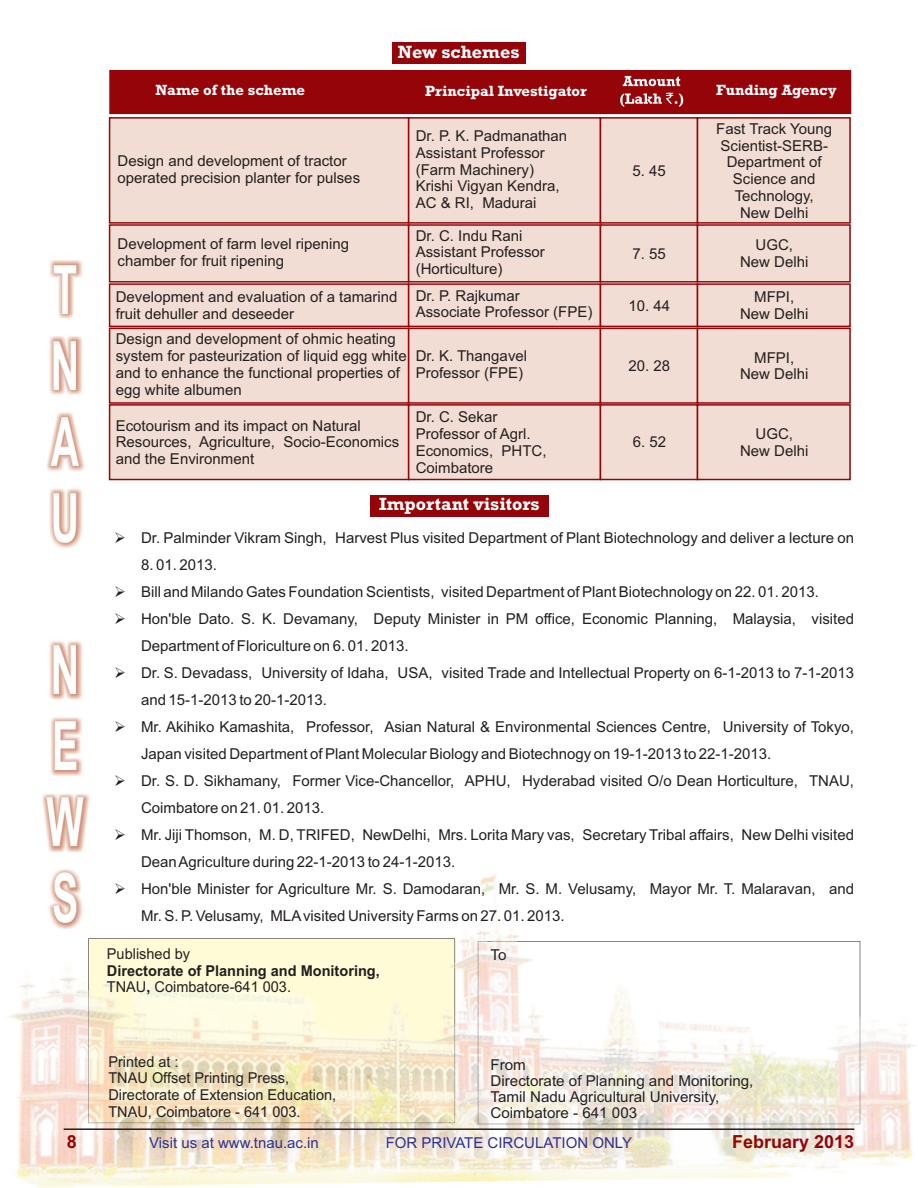
<style>
.page{position:relative;width:918px;height:1188px;background:#fff}
.page>*{position:absolute;margin:0;border:0;box-sizing:border-box;transform-origin:0 0}
.t1{font:700 68.1px/76.1px "Arial";color:#fff;text-align:justify;scale:.58 1}
.t2{font:700 18px "Rockwell";color:#fff}
.t3{font:700 18px "Arial";color:#940408}
.t4{font:15px/16.8px "Arial";color:#231f20}
.t5{font:700 15px/16.8px "Arial";color:#231f20}
.t6{font:700 15px "Rockwell";color:#fff}
.t7{font:15px "Arial";color:#2e3092}
.s1{font-weight:400}
</style>
<div class="page">
<img style="left:8px;top:874px;width:908px;height:313px">
<svg style="left:108px;top:70px;width:744px;height:411px;background:#e2bcb4"></svg>
<div style="left:370px;top:495px;width:178px;height:21px;background:#940408"></div>
<div style="left:392px;top:42px;width:134px;height:21px;background:#940408"></div>
<img style="left:42px;top:261px;width:49px;height:669px">
<hr style="left:64px;top:1128px;width:790px;height:2px;background:#231f20">
<svg style="left:115px;top:883px;width:10px;height:11px"></svg>
<p class="t2" style="left:398px;top:46px;width:123px">New schemes</p>
<p class="t6" style="left:155px;top:84px;width:151px">Name of the scheme</p>
<p class="t6" style="left:425px;top:85px;width:163px">Principal Investigator</p>
<p class="t6" style="left:716px;top:85px;width:122px">Funding Agency</p>
<h1 class="t1" style="left:51px;top:258px;width:51px">T N A U</h1>
<h1 class="t1" style="left:47px;top:638px;width:66px">N E W S</h1>
<p class="t4" style="left:118px;top:154px;width:244px">Design and development of tractor operated precision planter for pulses</p>
<p class="t4" style="left:416px;top:129px;width:153px">Dr. P. K. Padmanathan<br>Assistant Professor (Farm Machinery)<br>Krishi Vigyan Kendra,<br>AC &amp; RI, Madurai</p>
<p class="t4" style="left:118px;top:237px;width:233px">Development of farm level ripening chamber for fruit ripening</p>
<p class="t4" style="left:416px;top:228px;width:131px">Dr. C. Indu Rani<br>Assistant Professor (Horticulture)</p>
<p class="t4" style="left:633px;top:163px;width:35px">5. 45</p>
<p class="t4" style="left:716px;top:121px;width:117px;text-align:center">Fast Track Young<br>Scientist-SERB-<br>Department of<br>Science and<br>Technology,<br>New Delhi</p>
<p class="t4" style="left:633px;top:246px;width:35px">7. 55</p>
<p class="t4" style="left:740px;top:238px;width:70px;text-align:center">UGC,<br>New Delhi</p>
<p class="t4" style="left:116px;top:290px;width:283px">Development and evaluation of a tamarind fruit dehuller and deseeder</p>
<p class="t4" style="left:416px;top:288px;width:178px">Dr. P. Rajkumar<br>Associate Professor (FPE)</p>
<p class="t4" style="left:628px;top:298px;width:43px">10. 44</p>
<p class="t4" style="left:740px;top:290px;width:70px;text-align:center">MFPI,<br>New Delhi</p>
<p class="t4" style="left:116px;top:332px;width:292px">Design and development of ohmic heating system for pasteurization of liquid egg white and to enhance the functional properties of egg white albumen</p>
<p class="t4" style="left:416px;top:349px;width:113px">Dr. K. Thangavel<br>Professor (FPE)</p>
<p class="t4" style="left:628px;top:359px;width:43px">20. 28</p>
<p class="t4" style="left:740px;top:350px;width:70px;text-align:center">MFPI,<br>New Delhi</p>
<p class="t4" style="left:116px;top:418px;width:285px">Ecotourism and its impact on Natural<br>Resources, Agriculture, Socio-Economics and the Environment</p>
<p class="t4" style="left:416px;top:410px;width:132px">Dr. C. Sekar<br>Professor of Agrl.<br>Economics, PHTC,<br>Coimbatore</p>
<p class="t2" style="left:379px;top:497px;width:162px">Important visitors</p>
<p class="t4" style="left:633px;top:435px;width:35px">6. 52</p>
<p class="t4" style="left:740px;top:427px;width:70px;text-align:center">UGC,<br>New Delhi</p>
<p class="t4" style="left:114px;top:531px;width:742px">➢Dr. Palminder Vikram Singh, Harvest Plus visited Department of Plant Biotechnology and deliver a lecture on</p>
<p class="t4" style="left:141px;top:558px;width:77px">8. 01. 2013.</p>
<p class="t4" style="left:141px;top:580px;width:715px;line-height:27px">Bill and Milando Gates Foundation Scientists, visited Department of Plant Biotechnology on 22. 01. 2013.<br>Hon'ble Dato. S. K. Devamany, Deputy Minister in PM office, Economic Planning, Malaysia, visited</p>
<p class="t4" style="left:141px;top:634px;width:715px;line-height:27px">Department of Floriculture on 6. 01. 2013.<br>Dr. S. Devadass, University of Idaha, USA, visited Trade and Intellectual Property on 6-1-2013 to 7-1-2013</p>
<p class="t4" style="left:141px;top:688px;width:715px;line-height:27px">and 15-1-2013 to 20-1-2013.<br>Mr. Akihiko Kamashita, Professor, Asian Natural &amp; Environmental Sciences Centre, University of Tokyo,</p>
<p class="t4" style="left:141px;top:742px;width:715px;line-height:27px">Japan visited Department of Plant Molecular Biology and Biotechnogy on 19-1-2013 to 22-1-2013.<br>Dr. S. D. Sikhamany, Former Vice-Chancellor, APHU, Hyderabad visited O/o Dean Horticulture, TNAU,</p>
<p class="t4" style="left:141px;top:796px;width:715px;line-height:27px">Coimbatore on 21. 01. 2013.<br>Mr. Jiji Thomson, M. D, TRIFED, NewDelhi, Mrs. Lorita Mary vas, Secretary Tribal affairs, New Delhi visited</p>
<p class="t4" style="left:141px;top:850px;width:715px;line-height:27px">Dean Agriculture during 22-1-2013 to 24-1-2013.<br>Hon'ble Minister for Agriculture Mr. S. Damodaran, Mr. S. M. Velusamy, Mayor Mr. T. Malaravan, and<br>Mr. S. P. Velusamy, MLAvisited University Farms on 27. 01. 2013.</p>
<p class="t4" style="left:107px;top:946px;width:85px">Published by</p>
<p class="t5" style="left:107px;top:963px;width:274px">Directorate of Planning and Monitoring,<br><span class="s1">TNAU</span>, <span class="s1">Coimbatore-641 003.</span></p>
<p class="t4" style="left:491px;top:948px;width:18px">To</p>
<p class="t4" style="left:108px;top:1054px;width:229px">Printed at :<br>TNAU Offset Printing Press,<br>Directorate of Extension Education,<br>TNAU, Coimbatore - 641 003.</p>
<p class="t4" style="left:491px;top:1059px;width:264px;line-height:15.8px">From<br>Directorate of Planning and Monitoring,<br>Tamil Nadu Agricultural University,<br>Coimbatore - 641 003</p>
<p class="t3" style="left:67px;top:1135px;width:12px">8</p>
<p class="t7" style="left:149px;top:1137px;width:171px">Visit us at www.tnau.ac.in</p>
<p class="t7" style="left:386px;top:1137px;width:248px">FOR PRIVATE CIRCULATION ONLY</p>
<p class="t3" style="left:732px;top:1135px;width:124px">February 2013</p>
</div>
